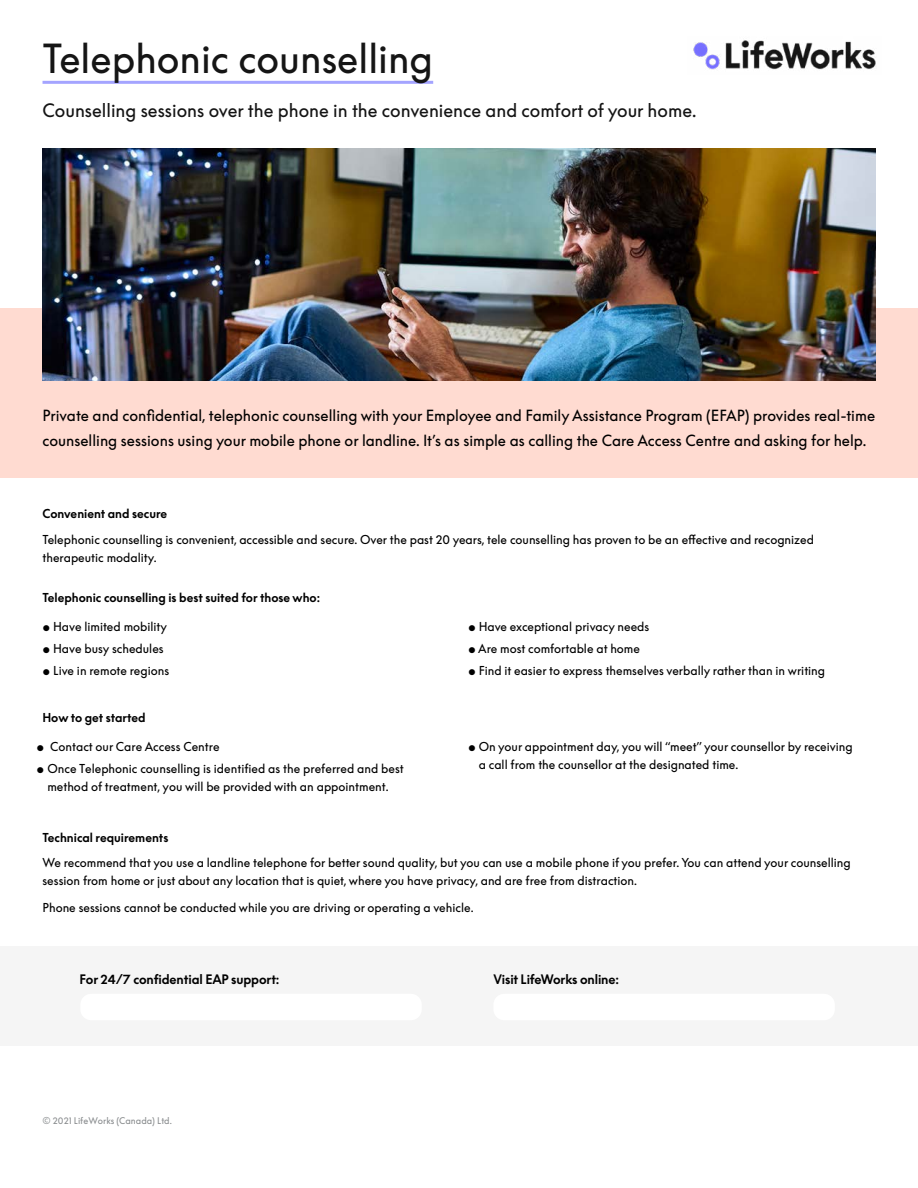
<style>
.page{position:relative;width:918px;height:1188px;background:#fff}
.page>*{position:absolute;margin:0;border:0;box-sizing:border-box;transform-origin:0 0}
.t1{font:39px "Supreme LL";color:#151515}
.t2{font:18px "Supreme LL";color:#141414}
.t3{font:15px/25.5px "Supreme LL";color:#000}
.t4{font:12.75px "Supreme LL Bold Flat";letter-spacing:-.01em;color:#000}
.t5{font:12px/18px "Supreme LL";color:#000}
.t6{font:12px "Supreme LL Bold Flat";color:#000}
.t7{font:9px "Supreme LL";color:#8b8e90}
</style>
<div class="page">
<div style="left:0;top:308px;width:918px;height:170px;background:#ffdbd1"></div>
<hr style="left:43px;top:81px;width:390px;height:3px;background:#a4a4ff">
<img style="left:693px;top:40px;width:183px;height:30px">
<img style="left:43px;top:149px;width:832px;height:232px">
<h1 class="t1" style="left:43px;top:37px;width:392px">Telephonic counselling</h1>
<h2 class="t2" style="left:43px;top:100px;width:655px">Counselling sessions over the phone in the convenience and comfort of your home.</h2>
<p class="t3" style="left:43px;top:403px;width:834px">Private and confidential, telephonic counselling with your Employee and Family Assistance Program (EFAP) provides real-time counselling sessions using your mobile phone or landline. It’s as simple as calling the Care Access Centre and asking for help.</p>
<p class="t6" style="left:43px;top:507px;width:126px">Convenient and secure</p>
<p class="t5" style="left:43px;top:531px;width:773px">Telephonic counselling is convenient, accessible and secure. Over the past 20 years, tele counselling has proven to be an effective and recognized therapeutic modality.</p>
<p class="t6" style="left:43px;top:591px;width:279px">Telephonic counselling is best suited for those who:</p>
<p class="t5" style="left:43px;top:618px;width:126px">• Have limited mobility</p>
<p class="t5" style="left:43px;top:640px;width:123px">• Have busy schedules</p>
<p class="t5" style="left:43px;top:662px;width:128px">• Live in remote regions</p>
<p class="t6" style="left:43px;top:711px;width:105px">How to get started</p>
<p class="t5" style="left:37px;top:737px;width:184px">• Contact our Care Access Centre</p>
<p class="t5" style="left:37px;top:760px;width:369px;text-align:center">• Once Telephonic counselling is identified as the preferred and best method of treatment, you will be provided with an appointment.</p>
<p class="t6" style="left:43px;top:831px;width:127px">Technical requirements</p>
<p class="t5" style="left:468px;top:618px;width:183px">• Have exceptional privacy needs</p>
<p class="t5" style="left:468px;top:640px;width:174px">• Are most comfortable at home</p>
<p class="t5" style="left:468px;top:662px;width:359px">• Find it easier to express themselves verbally rather than in writing</p>
<p class="t5" style="left:479px;top:738px;width:375px;text-indent:-11px">• On your appointment day, you will “meet” your counsellor by receiving a call from the counsellor at the designated time.</p>
<p class="t5" style="left:43px;top:854px;width:810px">We recommend that you use a landline telephone for better sound quality, but you can use a mobile phone if you prefer. You can attend your counselling session from home or just about any location that is quiet, where you have privacy, and are free from distraction.</p>
<p class="t5" style="left:43px;top:899px;width:433px">Phone sessions cannot be conducted while you are driving or operating a vehicle.</p>
<p class="t4" style="left:80px;top:972px;width:202px">For 24/7 confidential EAP support:</p>
<p class="t4" style="left:493px;top:972px;width:127px">Visit LifeWorks online:</p>
<p class="t7" style="left:43px;top:1116px;width:131px">© 2021 LifeWorks (Canada) Ltd.</p>
</div>
